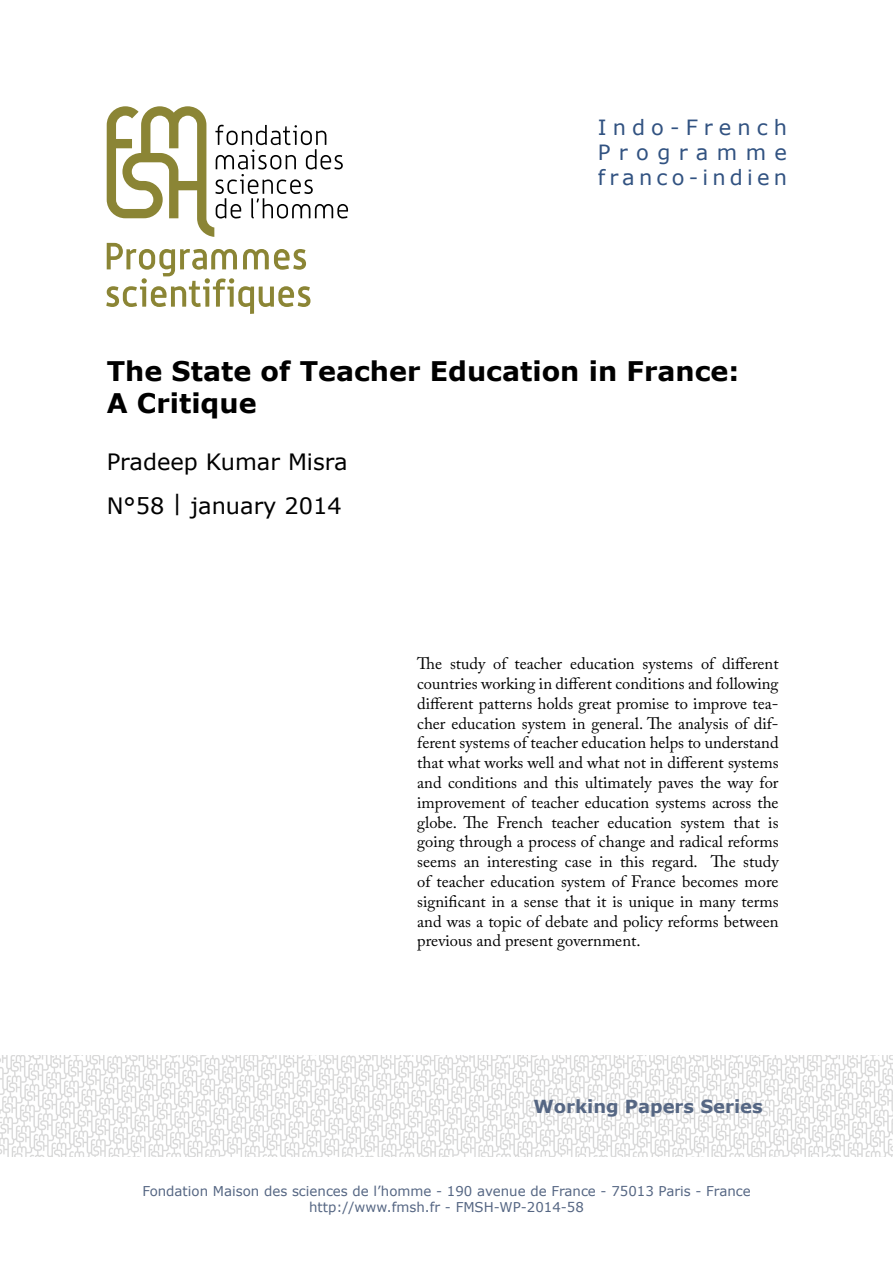
<style>
.page{position:relative;width:893px;height:1263px;background:#fff}
.page>*{position:absolute;margin:0;border:0;box-sizing:border-box;transform-origin:0 0}
.Titre{font:700 27px/32.4px "Verdana";color:#000}
.Auteur{font:22.5px "Verdana";color:#000}
.Titre_1{font:21px "Verdana";letter-spacing:.2em;color:#315281}
.Titre_1-2{font:21px "Verdana";letter-spacing:.29em;color:#315281}
.Titre_1-3{font:21px "Verdana";letter-spacing:.4em;color:#315281}
.t1{font:700 18px "Verdana";color:#556683}
.Texte{font:16.5px/19.8px "Adobe Caslon Pro";color:#000;text-align:justify}
.t2{font:13.5px/16.2px "Verdana";color:#556683;text-align:center}
</style>
<div class="page">
<img style="left:0;top:1056px;width:893px;height:101px">
<svg style="left:107px;top:106px;width:241px;height:131px"></svg>
<svg style="left:106px;top:243px;width:204px;height:71px"></svg>
<p class="Titre_1-2" style="left:598px;top:113px;width:191px">Indo-French</p>
<p class="Titre_1-3" style="left:598px;top:138px;width:191px">Programme</p>
<p class="Titre_1" style="left:598px;top:163px;width:191px">franco-indien</p>
<p class="Titre" style="left:107px;top:354px;width:634px">The State of Teacher Education in France:<br>A Critique</p>
<p class="Auteur" style="left:107px;top:447px;width:242px">Pradeep Kumar Misra</p>
<p class="Auteur" style="left:107px;top:491px;width:237px">N°58 | january 2014</p>
<p class="Texte" style="left:417px;top:654px;width:363px">The study of teacher education systems of different countries working in different conditions and following different patterns holds great promise to improve tea&shy;cher education system in general. The analysis of dif&shy;ferent systems of teacher education helps to understand that what works well and what not in different systems and conditions and this ultimately paves the way for improvement of teacher education systems across the globe. The French teacher education system that is going through a process of change and radical reforms seems an interesting case in this regard. The study of teacher education system of France becomes more significant in a sense that it is unique in many terms and was a topic of debate and policy reforms between previous and present government.</p>
<p class="t1" style="left:533px;top:1094px;width:231px">Working Papers Series</p>
<p class="t2" style="left:142px;top:1182px;width:610px">Fondation Maison des sciences de l’homme - 190 avenue de France - 75013 Paris - France http://www.fmsh.fr - FMSH-WP-2014-58</p>
</div>
